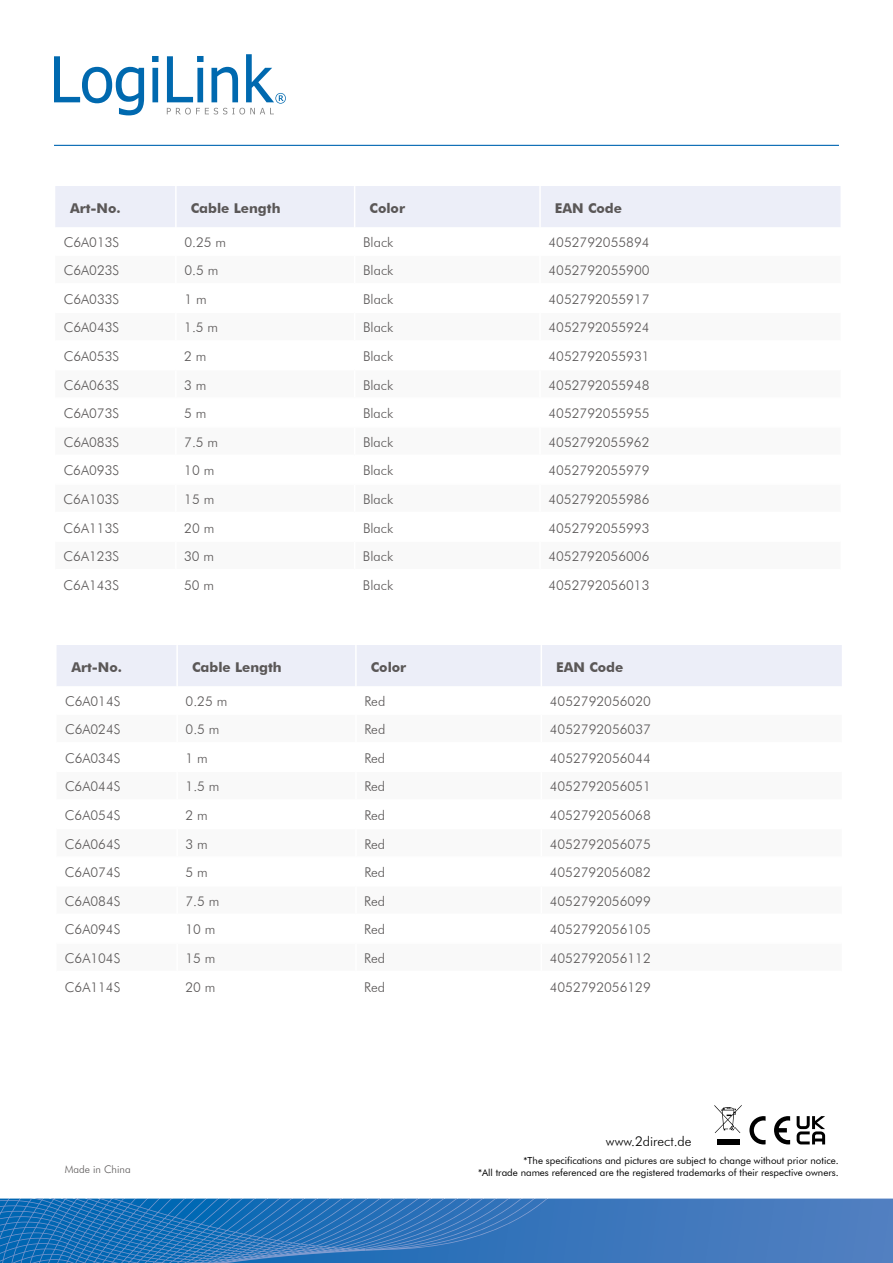
<style>
.page{position:relative;width:893px;height:1263px;background:#fff}
.page>*{position:absolute;margin:0;border:0;box-sizing:border-box;transform-origin:0 0}
.t1{font:300 13.5px "Futura BT";color:#5a5757}
.t2{font:700 13.5px "Futura BT";color:#5a5757}
.t3{font:300 13.5px "Futura BT";color:#000}
.t4{font:300 10.5px "Futura BT";color:#5a5757}
.t5{font:9.75px/11.7px "Futura BT";color:#000;text-align:right}
</style>
<div class="page">
<svg style="left:0;top:1198px;width:893px;height:65px;background:#3978bc"></svg>
<svg style="left:207px;top:1198px;width:341px;height:43px;background:#2f75bb"></svg>
<svg style="left:0;top:1220px;width:171px;height:22px;background:#1c71b8"></svg>
<hr style="left:54px;top:145px;width:785px;height:1px;background:#0066b2">
<svg style="left:54px;top:56px;width:90px;height:59px"></svg>
<svg style="left:152px;top:56px;width:7px;height:46px"></svg>
<svg style="left:167px;top:54px;width:119px;height:60px"></svg>
<svg style="left:714px;top:1105px;width:28px;height:28px"></svg>
<div style="left:717px;top:1139px;width:22px;height:5px;background:#000"></div>
<svg style="left:749px;top:1116px;width:17px;height:28px"></svg>
<svg style="left:774px;top:1116px;width:16px;height:28px"></svg>
<svg style="left:797px;top:1116px;width:28px;height:28px"></svg>
<div style="left:55px;top:186px;width:785px;height:41px;background:#eceef8"></div>
<div style="left:57px;top:645px;width:785px;height:41px;background:#eceef8"></div>
<hr style="left:355px;top:645px;width:2px;height:41px;background:#fff">
<p class="t2" style="left:70px;top:199px;width:52px">Art-No.</p>
<p class="t2" style="left:191px;top:199px;width:91px">Cable Length</p>
<p class="t2" style="left:369px;top:199px;width:37px">Color</p>
<p class="t2" style="left:555px;top:199px;width:69px">EAN Code</p>
<p class="t1" style="left:64px;top:234px;width:57px">C6A013S</p>
<p class="t1" style="left:184px;top:234px;width:43px">0.25 m</p>
<p class="t1" style="left:363px;top:234px;width:32px">Black</p>
<p class="t1" style="left:548px;top:234px;width:103px">4052792055894</p>
<p class="t1" style="left:64px;top:262px;width:57px">C6A023S</p>
<p class="t1" style="left:184px;top:262px;width:35px">0.5 m</p>
<p class="t1" style="left:363px;top:262px;width:32px">Black</p>
<p class="t1" style="left:548px;top:262px;width:103px">4052792055900</p>
<p class="t1" style="left:64px;top:291px;width:57px">C6A033S</p>
<p class="t1" style="left:184px;top:291px;width:24px">1 m</p>
<p class="t1" style="left:363px;top:291px;width:32px">Black</p>
<p class="t1" style="left:548px;top:291px;width:103px">4052792055917</p>
<p class="t1" style="left:64px;top:319px;width:57px">C6A043S</p>
<p class="t1" style="left:184px;top:319px;width:35px">1.5 m</p>
<p class="t1" style="left:363px;top:319px;width:32px">Black</p>
<p class="t1" style="left:548px;top:319px;width:103px">4052792055924</p>
<p class="t1" style="left:64px;top:348px;width:57px">C6A053S</p>
<p class="t1" style="left:184px;top:348px;width:24px">2 m</p>
<p class="t1" style="left:363px;top:348px;width:32px">Black</p>
<p class="t1" style="left:548px;top:348px;width:103px">4052792055931</p>
<p class="t1" style="left:64px;top:377px;width:57px">C6A063S</p>
<p class="t1" style="left:184px;top:377px;width:24px">3 m</p>
<p class="t1" style="left:363px;top:377px;width:32px">Black</p>
<p class="t1" style="left:548px;top:377px;width:103px">4052792055948</p>
<p class="t1" style="left:64px;top:405px;width:57px">C6A073S</p>
<p class="t1" style="left:184px;top:405px;width:24px">5 m</p>
<p class="t1" style="left:363px;top:405px;width:32px">Black</p>
<p class="t1" style="left:548px;top:405px;width:103px">4052792055955</p>
<p class="t1" style="left:64px;top:434px;width:57px">C6A083S</p>
<p class="t1" style="left:184px;top:434px;width:35px">7.5 m</p>
<p class="t1" style="left:363px;top:434px;width:32px">Black</p>
<p class="t1" style="left:548px;top:434px;width:103px">4052792055962</p>
<p class="t1" style="left:64px;top:462px;width:57px">C6A093S</p>
<p class="t1" style="left:184px;top:462px;width:32px">10 m</p>
<p class="t1" style="left:363px;top:462px;width:32px">Black</p>
<p class="t1" style="left:548px;top:462px;width:103px">4052792055979</p>
<p class="t1" style="left:64px;top:491px;width:57px">C6A103S</p>
<p class="t1" style="left:184px;top:491px;width:32px">15 m</p>
<p class="t1" style="left:363px;top:491px;width:32px">Black</p>
<p class="t1" style="left:548px;top:491px;width:103px">4052792055986</p>
<p class="t1" style="left:64px;top:519px;width:57px">C6A113S</p>
<p class="t1" style="left:184px;top:519px;width:32px">20 m</p>
<p class="t1" style="left:363px;top:519px;width:32px">Black</p>
<p class="t1" style="left:548px;top:519px;width:103px">4052792055993</p>
<p class="t1" style="left:64px;top:548px;width:57px">C6A123S</p>
<p class="t1" style="left:184px;top:548px;width:32px">30 m</p>
<p class="t1" style="left:363px;top:548px;width:32px">Black</p>
<p class="t1" style="left:548px;top:548px;width:103px">4052792056006</p>
<p class="t1" style="left:64px;top:577px;width:57px">C6A143S</p>
<p class="t1" style="left:184px;top:577px;width:32px">50 m</p>
<p class="t1" style="left:363px;top:577px;width:32px">Black</p>
<p class="t1" style="left:548px;top:577px;width:103px">4052792056013</p>
<p class="t2" style="left:71px;top:658px;width:52px">Art-No.</p>
<p class="t2" style="left:192px;top:658px;width:91px">Cable Length</p>
<p class="t2" style="left:371px;top:658px;width:37px">Color</p>
<p class="t2" style="left:556px;top:658px;width:69px">EAN Code</p>
<p class="t1" style="left:65px;top:693px;width:57px">C6A014S</p>
<p class="t1" style="left:186px;top:693px;width:43px">0.25 m</p>
<p class="t1" style="left:364px;top:693px;width:22px">Red</p>
<p class="t1" style="left:550px;top:693px;width:103px">4052792056020</p>
<p class="t1" style="left:65px;top:721px;width:57px">C6A024S</p>
<p class="t1" style="left:186px;top:721px;width:35px">0.5 m</p>
<p class="t1" style="left:364px;top:721px;width:22px">Red</p>
<p class="t1" style="left:550px;top:721px;width:103px">4052792056037</p>
<p class="t1" style="left:65px;top:750px;width:57px">C6A034S</p>
<p class="t1" style="left:186px;top:750px;width:24px">1 m</p>
<p class="t1" style="left:364px;top:750px;width:22px">Red</p>
<p class="t1" style="left:550px;top:750px;width:103px">4052792056044</p>
<p class="t1" style="left:65px;top:778px;width:57px">C6A044S</p>
<p class="t1" style="left:186px;top:778px;width:35px">1.5 m</p>
<p class="t1" style="left:364px;top:778px;width:22px">Red</p>
<p class="t1" style="left:550px;top:778px;width:103px">4052792056051</p>
<p class="t1" style="left:65px;top:807px;width:57px">C6A054S</p>
<p class="t1" style="left:186px;top:807px;width:24px">2 m</p>
<p class="t1" style="left:364px;top:807px;width:22px">Red</p>
<p class="t1" style="left:550px;top:807px;width:103px">4052792056068</p>
<p class="t1" style="left:65px;top:836px;width:57px">C6A064S</p>
<p class="t1" style="left:186px;top:836px;width:24px">3 m</p>
<p class="t1" style="left:364px;top:836px;width:22px">Red</p>
<p class="t1" style="left:550px;top:836px;width:103px">4052792056075</p>
<p class="t1" style="left:65px;top:864px;width:57px">C6A074S</p>
<p class="t1" style="left:186px;top:864px;width:24px">5 m</p>
<p class="t1" style="left:364px;top:864px;width:22px">Red</p>
<p class="t1" style="left:550px;top:864px;width:103px">4052792056082</p>
<p class="t1" style="left:65px;top:893px;width:57px">C6A084S</p>
<p class="t1" style="left:186px;top:893px;width:35px">7.5 m</p>
<p class="t1" style="left:364px;top:893px;width:22px">Red</p>
<p class="t1" style="left:550px;top:893px;width:103px">4052792056099</p>
<p class="t1" style="left:65px;top:921px;width:57px">C6A094S</p>
<p class="t1" style="left:186px;top:921px;width:32px">10 m</p>
<p class="t1" style="left:364px;top:921px;width:22px">Red</p>
<p class="t1" style="left:550px;top:921px;width:103px">4052792056105</p>
<p class="t1" style="left:65px;top:950px;width:57px">C6A104S</p>
<p class="t1" style="left:186px;top:950px;width:32px">15 m</p>
<p class="t1" style="left:364px;top:950px;width:22px">Red</p>
<p class="t1" style="left:550px;top:950px;width:103px">4052792056112</p>
<p class="t1" style="left:65px;top:978px;width:57px">C6A114S</p>
<p class="t1" style="left:185px;top:978px;width:32px">20 m</p>
<p class="t1" style="left:364px;top:978px;width:22px">Red</p>
<p class="t1" style="left:550px;top:978px;width:103px">4052792056129</p>
<p class="t4" style="left:65px;top:1163px;width:67px">Made in China</p>
<p class="t3" style="left:606px;top:1133px;width:87px">www.2direct.de</p>
<p class="t5" style="left:478px;top:1154px;width:362px">*The specifications and pictures are subject to change without prior notice.<br>*All trade names referenced are the registered trademarks of their respective owners.</p>
</div>
